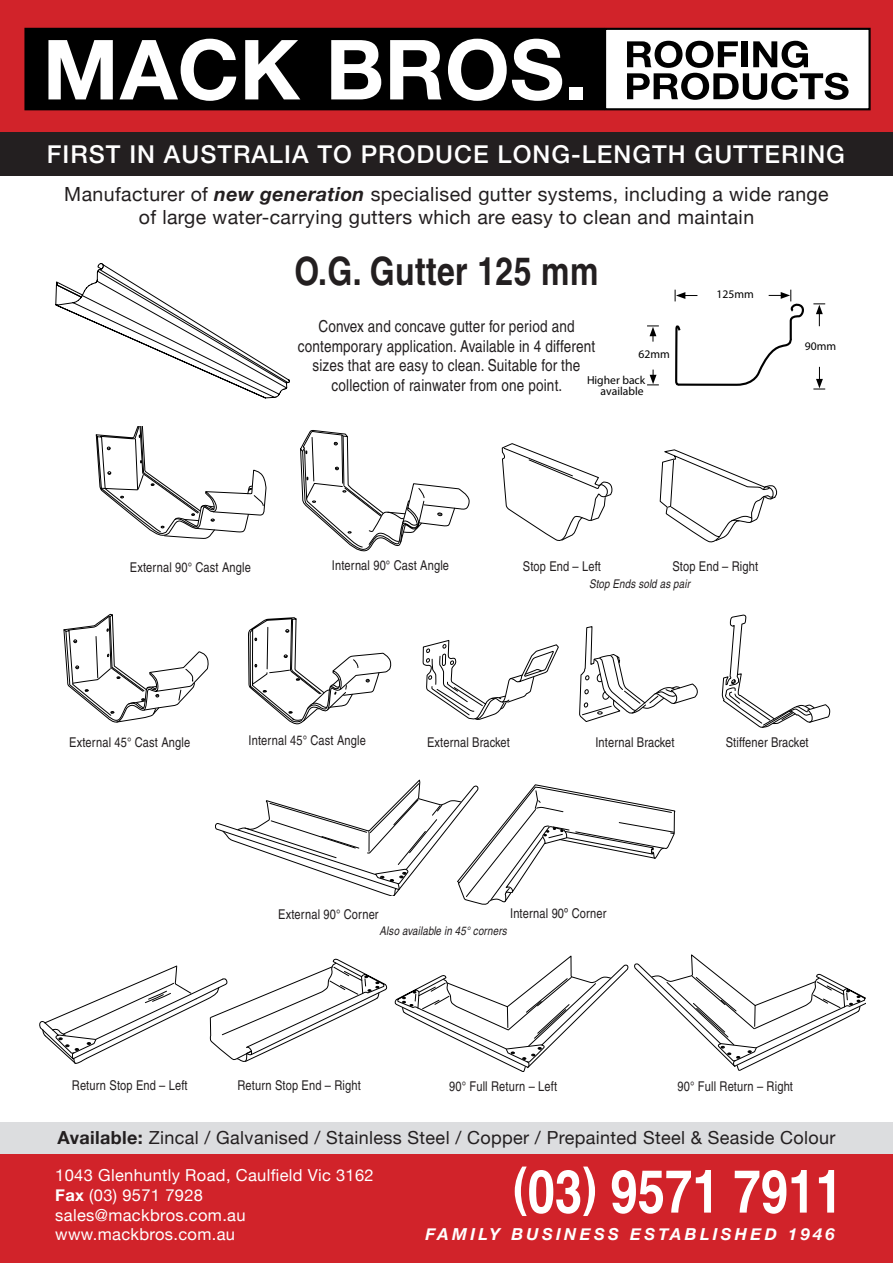
<style>
.page{position:relative;width:893px;height:1263px;background:#fff}
.page>*{position:absolute;margin:0;border:0;box-sizing:border-box;transform-origin:0 0}
.t1{font:700 condensed 60px "Helvetica";color:#fff}
.Head_1{font:700 condensed 39px "Helvetica";letter-spacing:.01em;color:#231f20}
.t2{font:500 24.75px "Helvetica Neue";letter-spacing:.04em;color:#fff}
.t3{font:19.5px/23.4px "Helvetica Neue";letter-spacing:.02em;color:#231f20;text-align:center}
.t4{font:18px "Helvetica Neue";letter-spacing:.02em;color:#231f20}
.t5{font:condensed 16.5px "Helvetica";letter-spacing:.01em;color:#231f20}
.t6{font:16.5px "Helvetica Neue";letter-spacing:.02em;color:#fff}
.t7{font:italic 700 16.5px "Helvetica Neue";letter-spacing:.2em;color:#fff}
.text{font:condensed 13.5px "Helvetica";letter-spacing:.01em;color:#231f20}
.text-2{font:italic condensed 12px "Helvetica";letter-spacing:.01em;color:#231f20}
.t8{font:condensed 11.7px/11.7px "Helvetica Neue";color:#000;text-align:right}
.s1{font-weight:700;font-style:italic}
.s2{font-weight:700}
.s3{font-size:52.5px}
</style>
<div class="page">
<div style="left:0;top:0;width:893px;height:136px;background:#d1232a"></div>
<div style="left:26px;top:29px;width:577px;height:80px;background:#000"></div>
<svg style="left:48px;top:40px;width:65px;height:59px"></svg>
<svg style="left:120px;top:39px;width:116px;height:62px"></svg>
<svg style="left:245px;top:40px;width:55px;height:59px"></svg>
<svg style="left:331px;top:40px;width:50px;height:59px"></svg>
<svg style="left:390px;top:40px;width:52px;height:59px"></svg>
<svg style="left:448px;top:39px;width:114px;height:62px"></svg>
<div style="left:569px;top:87px;width:13px;height:12px;background:#fff"></div>
<div style="left:24px;top:28px;width:580px;height:82px;border:2px solid #000"></div>
<div style="left:605px;top:29px;width:264px;height:80px;background:#fff"></div>
<svg style="left:627px;top:41px;width:222px;height:59px"></svg>
<div style="left:604px;top:28px;width:267px;height:82px;border:2px solid #000"></div>
<div style="left:0;top:132px;width:893px;height:43px;background:#231f20"></div>
<div style="left:0;top:1124px;width:893px;height:139px;background:#d1232a"></div>
<div style="left:0;top:1123px;width:893px;height:31px;background:#dcdddf"></div>
<svg style="left:422px;top:640px;width:137px;height:80px"></svg>
<svg style="left:300px;top:430px;width:170px;height:122px"></svg>
<svg style="left:501px;top:443px;width:112px;height:98px"></svg>
<svg style="left:248px;top:617px;width:144px;height:108px"></svg>
<svg style="left:56px;top:263px;width:234px;height:135px"></svg>
<svg style="left:674px;top:290px;width:130px;height:96px"></svg>
<svg style="left:813px;top:304px;width:12px;height:22px"></svg>
<svg style="left:813px;top:367px;width:12px;height:23px"></svg>
<svg style="left:647px;top:326px;width:12px;height:16px"></svg>
<svg style="left:647px;top:370px;width:12px;height:16px"></svg>
<div style="left:714px;top:303px;width:45px;height:30px;background:#fff"></div>
<svg style="left:95px;top:427px;width:171px;height:112px"></svg>
<svg style="left:659px;top:449px;width:119px;height:94px"></svg>
<svg style="left:63px;top:613px;width:146px;height:110px"></svg>
<svg style="left:579px;top:626px;width:119px;height:96px"></svg>
<svg style="left:722px;top:614px;width:109px;height:114px"></svg>
<svg style="left:395px;top:955px;width:470px;height:117px"></svg>
<svg style="left:215px;top:779px;width:461px;height:126px"></svg>
<svg style="left:39px;top:958px;width:348px;height:106px"></svg>
<p class="t2" style="left:47px;top:140px;width:800px">FIRST IN AUSTRALIA TO PRODUCE LONG-LENGTH GUTTERING</p>
<p class="t3" style="left:64px;top:182px;width:766px">Manufacturer of <span class="s1">NEW GENERATION</span> specialised gutter systems, including a wide range of large water-carrying gutters which are easy to clean and maintain</p>
<p class="Head_1" style="left:295px;top:248px;width:305px">O.G. Gutter 125 mm</p>
<p class="t5" style="left:318px;top:316px;width:258px">Convex and concave gutter for period and</p>
<p class="t5" style="left:298px;top:336px;width:299px">contemporary application. Available in 4 different</p>
<p class="t5" style="left:313px;top:356px;width:269px">sizes that are easy to clean. Suitable for the</p>
<p class="t5" style="left:332px;top:376px;width:232px">collection of rainwater from one point.</p>
<p class="t8" style="left:638px;top:348px;width:33px">62mm</p>
<p class="t8" style="left:587px;top:374px;width:60px">Higher back available</p>
<p class="t8" style="left:716px;top:288px;width:39px">125mm</p>
<p class="t8" style="left:805px;top:340px;width:33px">90mm</p>
<p class="text" style="left:130px;top:559px;width:122px">External 90° Cast Angle</p>
<p class="text" style="left:332px;top:557px;width:119px">Internal 90° Cast Angle</p>
<p class="text" style="left:523px;top:558px;width:80px">Stop End – Left</p>
<p class="text" style="left:672px;top:558px;width:87px">Stop End – Right</p>
<p class="text-2" style="left:589px;top:577px;width:102px">Stop Ends sold as pair</p>
<p class="text" style="left:69px;top:734px;width:122px">External 45° Cast Angle</p>
<p class="text" style="left:249px;top:732px;width:119px">Internal 45° Cast Angle</p>
<p class="text" style="left:427px;top:734px;width:84px">External Bracket</p>
<p class="text" style="left:595px;top:734px;width:81px">Internal Bracket</p>
<p class="text" style="left:726px;top:734px;width:84px">Stiffener Bracket</p>
<p class="text" style="left:278px;top:906px;width:102px">External 90° Corner</p>
<p class="text" style="left:510px;top:905px;width:98px">Internal 90º Corner</p>
<p class="text-2" style="left:380px;top:923px;width:129px">Also available in 45° corners</p>
<p class="text" style="left:72px;top:1077px;width:117px">Return Stop End – Left</p>
<p class="text" style="left:237px;top:1077px;width:125px">Return Stop End – Right</p>
<p class="text" style="left:449px;top:1079px;width:109px">90° Full Return – Left</p>
<p class="text" style="left:678px;top:1078px;width:117px">90° Full Return – Right</p>
<p class="t4" style="left:57px;top:1127px;width:780px"><span class="s2">Available:</span> Zincal / Galvanised / Stainless Steel / Copper / Prepainted Steel &amp; Seaside Colour</p>
<p class="t1" style="left:513px;top:1155px;width:331px"><span class="s3">(</span>03<span class="s3">)</span> 9571 7911</p>
<p class="t6" style="left:55px;top:1165px;width:320px">1043 Glenhuntly Road, Caulfield Vic 3162</p>
<p class="t6" style="left:55px;top:1185px;width:149px"><span class="s2">Fax</span> (03) 9571 7928</p>
<p class="t6" style="left:55px;top:1205px;width:192px">sales@mackbros.com.au</p>
<p class="t6" style="left:55px;top:1224px;width:181px">www.mackbros.com.au</p>
<p class="t7" style="left:425px;top:1224px;width:411px">FAMILY BUSINESS ESTABLISHED 1946</p>
</div>
